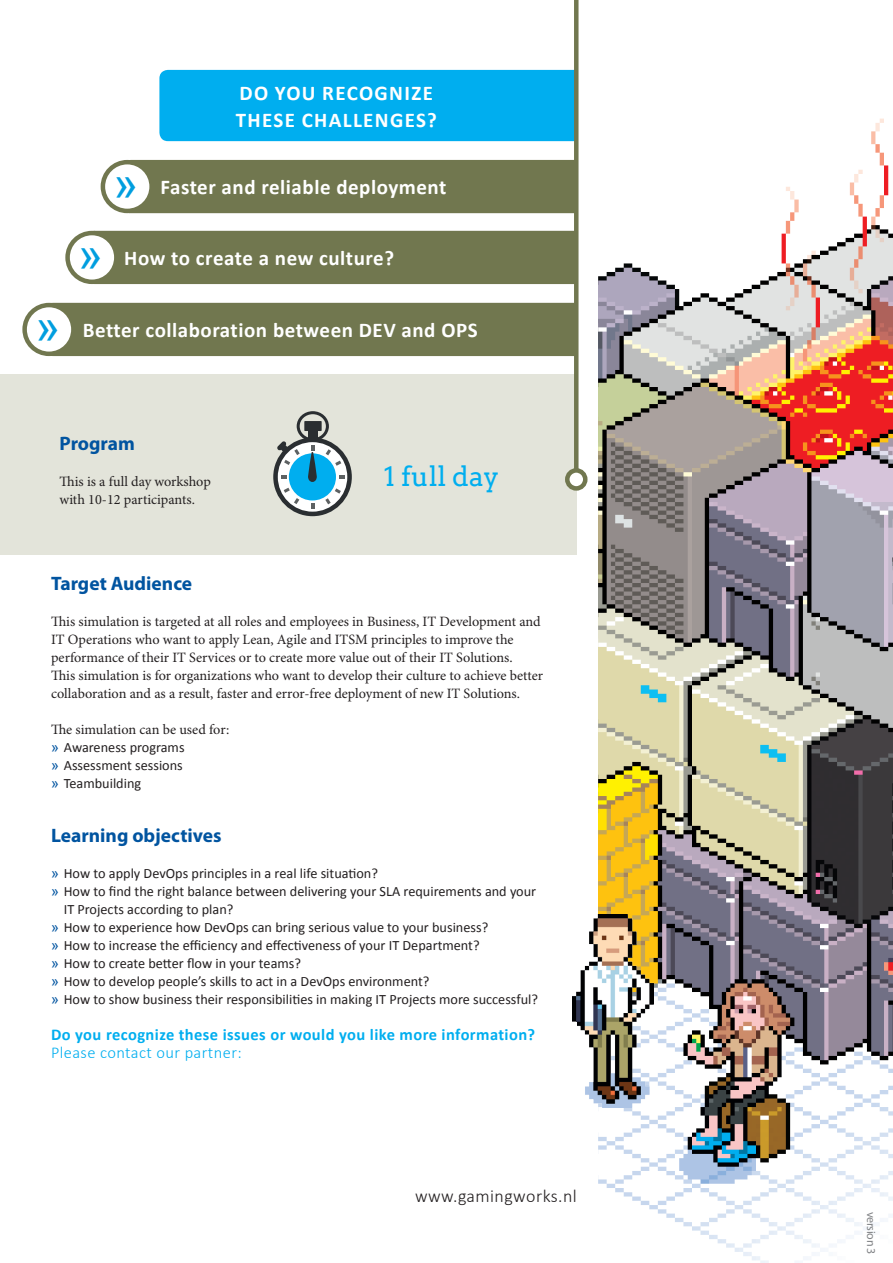
<style>
.page{position:relative;width:893px;height:1263px;background:#fff}
.page>*{position:absolute;margin:0;border:0;box-sizing:border-box;transform-origin:0 0}
._3b_-_Intro{font:45px "Arial";color:#009edf}
._2_-_Subtitel{font:27px "Arvo";color:#00aeef}
._7b_-_Awareneskader{font:700 21px "Calibri";letter-spacing:.025em;color:#fff}
._7a_-_Awareneskader{font:700 21px/27px "Calibri";letter-spacing:.065em;color:#fff}
._4a_-_Subkop_BOLD{font:700 19.5px "Myriad Pro";color:#0154a0}
._9_-_www_gamingworks{font:300 18px "Calibri";letter-spacing:.025em;color:#231f20}
._8A_-_Contactkader_B{font:700 16.5px "Calibri";letter-spacing:.025em;color:#00aeef}
._8b_-_Contactkader_L{font:300 16.5px "Calibri";letter-spacing:.025em;color:#00aeef}
.t1{font:14.25px/18px "Calibri";color:#231f20}
._6a_-_Bodytekst{font:14.25px/18px "Minion Pro";letter-spacing:-.005em;color:#231f20}
._4a_-_Subkop_BOLD-2{font:12px "Myriad Pro";letter-spacing:-.025em;color:#808285}
.s1{font-family:"Arial";color:#0154a0}
</style>
<div class="page">
<img style="left:598px;top:118px;width:295px;height:1145px">
<div style="left:0;top:374px;width:577px;height:180px;background:#e3e4da"></div>
<img style="left:572px;top:914px;width:82px;height:193px">
<div style="left:159px;top:70px;width:415px;height:71px;background:#00aeef"></div>
<div style="left:133px;top:160px;width:441px;height:53px;background:#71774f"></div>
<div style="left:103px;top:162px;width:49px;height:49px;background:#fff;border-radius:50%"></div>
<div style="left:101px;top:160px;width:53px;height:53px;border:4px solid #71774f;border-radius:50%"></div>
<div style="left:54px;top:303px;width:520px;height:53px;background:#71774f"></div>
<div style="left:25px;top:305px;width:48px;height:49px;background:#fff;border-radius:50%"></div>
<div style="left:22px;top:303px;width:54px;height:53px;border:4px solid #71774f;border-radius:50%"></div>
<div style="left:86px;top:231px;width:488px;height:53px;background:#71774f"></div>
<div style="left:68px;top:233px;width:48px;height:49px;background:#fff;border-radius:50%"></div>
<div style="left:65px;top:231px;width:54px;height:53px;border:4px solid #71774f;border-radius:50%"></div>
<svg style="left:566px;top:470px;width:21px;height:20px"></svg>
<hr style="left:574px;top:0;width:4px;height:470px;background:#71774f">
<div style="left:565px;top:468px;width:22px;height:23px;border:4px solid #71774f;border-radius:50%"></div>
<div style="left:0;top:1022px;width:577px;height:181px;background:#fff"></div>
<svg style="left:273px;top:411px;width:79px;height:105px"></svg>
<p class="_7a_-_Awareneskader" style="left:236px;top:79px;width:202px">DO YOU RECOGNIZE<br>THESE CHALLENGES?</p>
<p class="_3b_-_Intro" style="left:114px;top:153px;width:27px">»</p>
<p class="_7b_-_Awareneskader" style="left:161px;top:174px;width:287px">Faster and reliable deployment</p>
<p class="_3b_-_Intro" style="left:78px;top:224px;width:27px">»</p>
<p class="_7b_-_Awareneskader" style="left:124px;top:245px;width:271px">How to create a new culture?</p>
<p class="_3b_-_Intro" style="left:35px;top:296px;width:27px">»</p>
<p class="_7b_-_Awareneskader" style="left:83px;top:317px;width:396px">Better collaboration between DEV and OPS</p>
<p class="_4a_-_Subkop_BOLD" style="left:60px;top:433px;width:77px">Program</p>
<p class="_6a_-_Bodytekst" style="left:60px;top:473px;width:153px">This is a full day workshop</p>
<p class="_6a_-_Bodytekst" style="left:60px;top:491px;width:137px">with 10-12 participants.</p>
<p class="_2_-_Subtitel" style="left:384px;top:460px;width:117px">1 full day</p>
<p class="_4a_-_Subkop_BOLD" style="left:51px;top:573px;width:143px">Target Audience</p>
<p class="_6a_-_Bodytekst" style="left:51px;top:613px;width:493px">This simulation is targeted at all roles and employees in Business, IT Development and IT Operations who want to apply Lean, Agile and ITSM principles to improve the performance of their IT Services or to create more value out of their IT Solutions.<br>This simulation is for organizations who want to develop their culture to achieve better collaboration and as a result, faster and error-free deployment of new IT Solutions.</p>
<p class="_6a_-_Bodytekst" style="left:51px;top:721px;width:180px">The simulation can be used for:</p>
<p class="t1" style="left:51px;top:738px;width:135px"><span class="s1">»</span> Awareness programs</p>
<p class="t1" style="left:51px;top:756px;width:133px"><span class="s1">»</span> Assessment sessions</p>
<p class="t1" style="left:51px;top:774px;width:92px"><span class="s1">»</span> Teambuilding</p>
<p class="_4a_-_Subkop_BOLD" style="left:51px;top:825px;width:172px">Learning objectives</p>
<p class="t1" style="left:51px;top:864px;width:329px"><span class="s1">»</span> How to apply DevOps principles in a real life situation?</p>
<p class="t1" style="left:64px;top:882px;width:474px;text-indent:-13px"><span class="s1">»</span> How to find the right balance between delivering your SLA requirements and your<br>IT Projects according to plan?</p>
<p class="t1" style="left:51px;top:918px;width:439px"><span class="s1">»</span> How to experience how DevOps can bring serious value to your business?</p>
<p class="t1" style="left:51px;top:936px;width:430px"><span class="s1">»</span> How to increase the efficiency and effectiveness of your IT Department?</p>
<p class="t1" style="left:51px;top:954px;width:252px"><span class="s1">»</span> How to create better flow in your teams?</p>
<p class="t1" style="left:51px;top:972px;width:380px"><span class="s1">»</span> How to develop people’s skills to act in a DevOps environment?</p>
<p class="t1" style="left:51px;top:990px;width:488px"><span class="s1">»</span> How to show business their responsibilities in making IT Projects more successful?</p>
<p class="_8A_-_Contactkader_B" style="left:51px;top:1024px;width:486px">Do you recognize these issues or would you like more information?</p>
<p class="_8b_-_Contactkader_L" style="left:51px;top:1042px;width:192px">Please contact our partner:</p>
<p class="_9_-_www_gamingworks" style="left:415px;top:1185px;width:163px">www.gamingworks.nl</p>
<p class="_4a_-_Subkop_BOLD-2" style="left:878px;top:1212px;width:44px;rotate:90deg">version 3</p>
</div>
